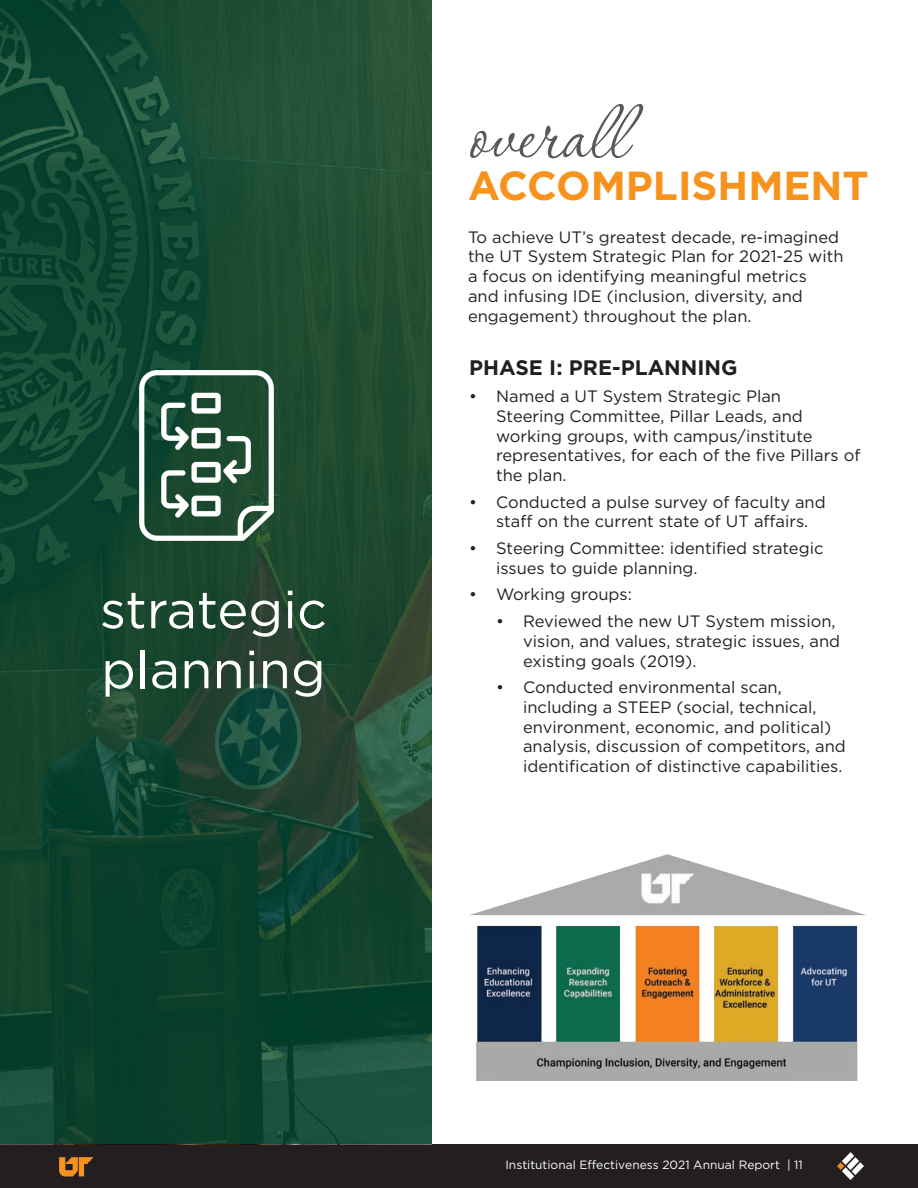
<style>
.page{position:relative;width:918px;height:1188px;background:#fff}
.page>*{position:absolute;margin:0;border:0;box-sizing:border-box;transform-origin:0 0}
.t1{font:90px "Corinthia";color:#57585a}
.t2{font:52.5px/60px "Gotham";color:#fff}
.t3{font:700 40.5px "Gotham";color:#f7931d}
.t4{font:700 21px "Gotham";color:#231f20}
.t5{font:16.5px/19.8px "Gotham";color:#231f20}
.t6{font:12px "Gotham";color:#fff}
</style>
<div class="page">
<div style="left:0;top:1144px;width:918px;height:44px;background:#231f20"></div>
<svg style="left:59px;top:1157px;width:34px;height:19px"></svg>
<img style="left:837px;top:1153px;width:27px;height:27px">
<svg style="left:0;top:0;width:432px;height:1144px;background:#174731"></svg>
<img style="left:470px;top:854px;width:395px;height:226px">
<img style="left:139px;top:370px;width:135px;height:171px">
<h2 class="t2" style="left:100px;top:579px;width:229px">strategic planning</h2>
<h1 class="t1" style="left:468px;top:81px;width:160px">overall</h1>
<h3 class="t3" style="left:468px;top:158px;width:402px">ACCOMPLISHMENT</h3>
<p class="t5" style="left:468px;top:227px;width:377px">To achieve UT’s greatest decade, re-imagined the UT System Strategic Plan for 2021-25 with a focus on identifying meaningful metrics<br>and infusing IDE (inclusion, diversity, and engagement) throughout the plan.</p>
<p class="t4" style="left:469px;top:354px;width:270px">PHASE I: PRE-PLANNING</p>
<p class="t5" style="left:496px;top:386px;width:366px;text-indent:-27px">• Named a UT System Strategic Plan<br>Steering Committee, Pillar Leads, and working groups, with campus/institute representatives, for each of the five Pillars of the plan.</p>
<p class="t5" style="left:469px;top:492px;width:358px;text-align:center">• Conducted a pulse survey of faculty and staff on the current state of UT affairs.</p>
<p class="t5" style="left:496px;top:538px;width:329px;text-indent:-27px">• Steering Committee: identified strategic issues to guide planning.</p>
<p class="t5" style="left:469px;top:584px;width:164px">• Working groups:</p>
<p class="t5" style="left:523px;top:611px;width:319px;text-indent:-27px">• Reviewed the new UT System mission, vision, and values, strategic issues, and existing goals (2019).</p>
<p class="t5" style="left:523px;top:677px;width:324px;text-indent:-27px">• Conducted environmental scan, including a STEEP (social, technical, environment, economic, and political) analysis, discussion of competitors, and identification of distinctive capabilities.</p>
<p class="t6" style="left:506px;top:1157px;width:299px">Institutional Effectiveness 2021 Annual Report | 11</p>
</div>
